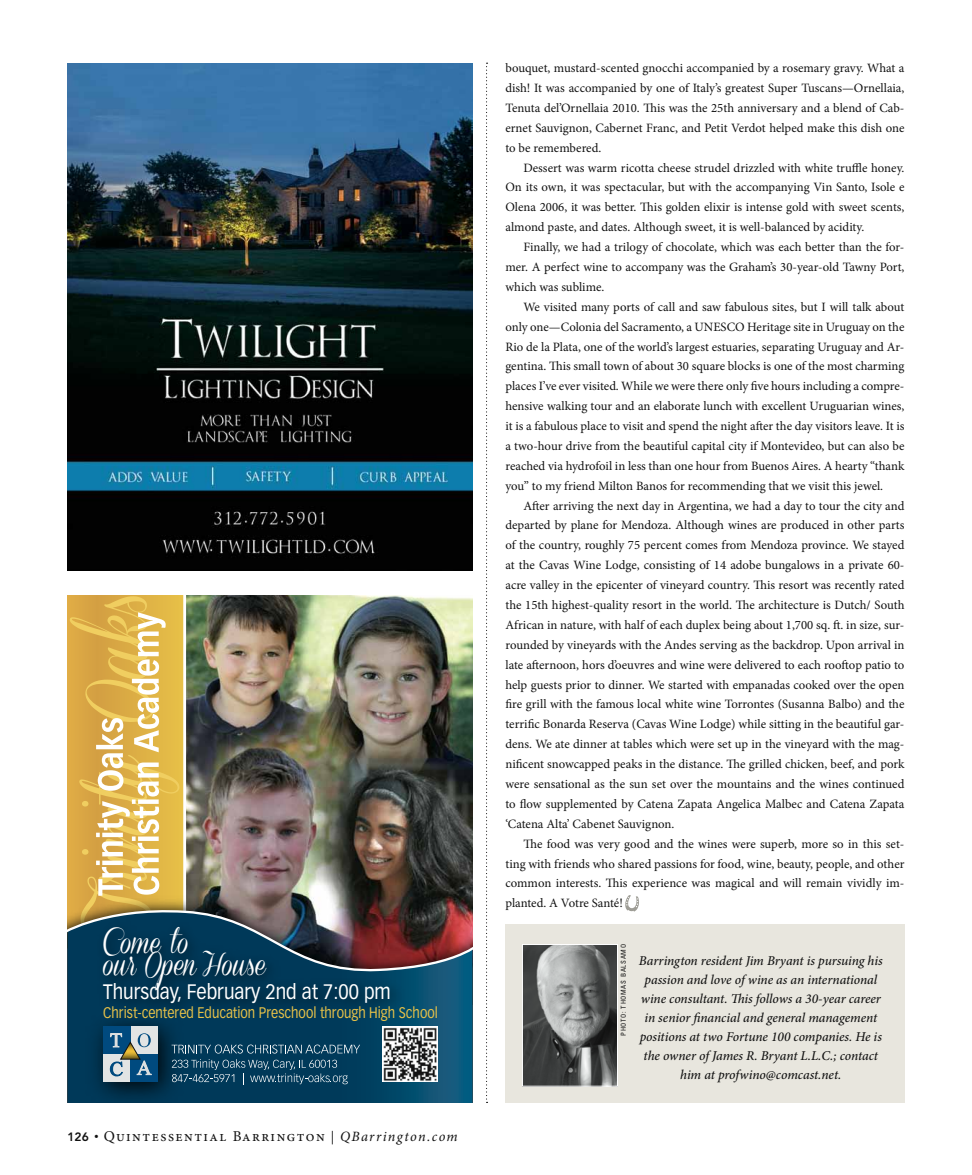
<style>
.page{position:relative;width:972px;height:1175px;background:#fff}
.page>*{position:absolute;margin:0;border:0;box-sizing:border-box;transform-origin:0 0}
.t1{font:28.8px/21.9px "Coneria Script Demo";color:#fff;scale:.89 1}
.t2{font:20.55px "Vectora LH";color:#fff;scale:.89 1}
.t3{font:15.15px "Vectora LH";color:#e8c248;scale:.85 1}
.t4{font:15px "Minion Pro";letter-spacing:.1em;color:#121212}
.t5{font:italic 500 13.5px/19px "Minion Pro";letter-spacing:-.005em;color:#121212;text-align:center}
.t6{font:12.75px/20px "Minion Pro";color:#121212;text-align:justify}
.t7{font:condensed 6.75px "Univers LT Std";letter-spacing:.1em;color:#121212}
.s1{font-family:"Avenir LT Std";font-weight:800;font-size:12px}
.s2{font-size:12px}
.s3{font-size:13.5px}
.s4{font-style:italic;font-size:14.25px}
</style>
<div class="page">
<img style="left:68px;top:63px;width:404px;height:508px">
<img style="left:186px;top:595px;width:286px;height:297px">
<svg style="left:68px;top:595px;width:116px;height:297px;background:#e3bc62"></svg>
<img style="left:68px;top:892px;width:404px;height:14px">
<svg style="left:68px;top:906px;width:404px;height:196px;background:#21495f"></svg>
<img style="left:80px;top:1003px;width:111px;height:99px">
<svg style="left:172px;top:1044px;width:188px;height:9px;background:#37637c"></svg>
<svg style="left:172px;top:1059px;width:176px;height:25px;background:#22536f"></svg>
<div style="left:103px;top:1054px;width:27px;height:27px;background:#e2e4e4"></div>
<div style="left:130px;top:1054px;width:28px;height:27px;background:#004a7f"></div>
<div style="left:130px;top:1026px;width:28px;height:28px;background:#e2e4e4"></div>
<div style="left:103px;top:1026px;width:27px;height:28px;background:#004a7f"></div>
<svg style="left:110px;top:1033px;width:41px;height:43px"></svg>
<img style="left:382px;top:1026px;width:56px;height:55px">
<img style="left:91px;top:913px;width:319px;height:110px">
<div style="left:505px;top:924px;width:399px;height:179px;background:#e8e6de"></div>
<img style="left:524px;top:946px;width:92px;height:138px">
<div style="left:522px;top:944px;width:96px;height:142px;border:1px solid #fff"></div>
<svg style="left:625px;top:895px;width:14px;height:16px"></svg>
<svg style="left:486px;top:63px;width:2px;height:1039px"></svg>
<h1 class="t1" style="left:103px;top:932px;width:184px">Come to<br>our Open House</h1>
<h2 class="t2" style="left:103px;top:979px;width:325px">Thursday, February 2nd at 7:00 pm</h2>
<p class="t3" style="left:103px;top:1003px;width:395px">Christ-centered Education Preschool through High School</p>
<p class="t4" style="left:68px;top:1125px;width:392px"><span class="s1">126</span> <span class="s2">•</span> Quintessential Barrington <span class="s3">|</span> <span class="s4">QBarrington.com</span></p>
<p class="t6" style="left:505px;top:58px;width:401px">bouquet, mustard-scented gnocchi accompanied by a rosemary gravy. What a dish! It was accompanied by one of Italy’s greatest Super Tuscans—Ornellaia, Tenuta del’Ornellaia 2010. This was the 25th anniversary and a blend of Cab&shy;ernet Sauvignon, Cabernet Franc, and Petit Verdot helped make this dish one to be remembered.</p>
<p class="t6" style="left:505px;top:157px;width:401px;text-indent:18px">Dessert was warm ricotta cheese strudel drizzled with white truffle honey.<br>On its own, it was spectacular, but with the accompanying Vin Santo, Isole e Olena 2006, it was better. This golden elixir is intense gold with sweet scents, almond paste, and dates. Although sweet, it is well-balanced by acidity.</p>
<p class="t6" style="left:505px;top:237px;width:401px;text-indent:18px">Finally, we had a trilogy of chocolate, which was each better than the for&shy;mer. A perfect wine to accompany was the Graham’s 30-year-old Tawny Port, which was sublime.</p>
<p class="t6" style="left:505px;top:297px;width:401px;text-indent:18px">We visited many ports of call and saw fabulous sites, but I will talk about only one—Colonia del Sacramento, a UNES CO Heritage site in Uruguay on the Rio de la Plata, one of the world’s largest estuaries, separating Uruguay and Ar&shy;gentina. This small town of about 30 square blocks is one of the most charming places I’ve ever visited. While we were there only five hours including a compre&shy;hensive walking tour and an elaborate lunch with excellent Uruguarian wines, it is a fabulous place to visit and spend the night after the day visitors leave. It is a two-hour drive from the beautiful capital city if Montevideo, but can also be reached via hydrofoil in less than one hour from Buenos Aires. A hearty “thank you” to my friend Milton Banos for recommending that we visit this jewel.</p>
<p class="t6" style="left:505px;top:495px;width:401px;text-indent:18px">After arriving the next day in Argentina, we had a day to tour the city and departed by plane for Mendoza. Although wines are produced in other parts of the country, roughly 75 percent comes from Mendoza province. We stayed at the Cavas Wine Lodge, consisting of 14 adobe bungalows in a private 60- acre valley in the epicenter of vineyard country. This resort was recently rated the 15th highest-quality resort in the world. The architecture is Dutch/ South African in nature, with half of each duplex being about 1,700 sq. ft. in size, sur&shy;rounded by vineyards with the Andes serving as the backdrop. Upon arrival in late afternoon, hors d’oeuvres and wine were delivered to each rooftop patio to help guests prior to dinner. We started with empanadas cooked over the open fire grill with the famous local white wine Torrontes (Susanna Balbo) and the terrific Bonarda Reserva (Cavas Wine Lodge) while sitting in the beautiful gar&shy;dens. We ate dinner at tables which were set up in the vineyard with the mag&shy;nificent snowcapped peaks in the distance. The grilled chicken, beef, and pork were sensational as the sun set over the mountains and the wines continued to flow supplemented by Catena Zapata Angelica Malbec and Catena Zapata ‘Catena Alta’ Cabenet Sauvignon.</p>
<p class="t6" style="left:505px;top:833px;width:401px;text-indent:18px">The food was very good and the wines were superb, more so in this set&shy;ting with friends who shared passions for food, wine, beauty, people, and other common interests. This experience was magical and will remain vividly im&shy;planted. A Votre Santé!</p>
<p class="t7" style="left:619px;top:1035px;width:93px;rotate:-90deg">Photo: Thomas Balsamo</p>
<p class="t5" style="left:639px;top:951px;width:245px">Barrington resident Jim Bryant is pursuing his passion and love of wine as an international wine consultant. This follows a 30-year career in senior financial and general management positions at two Fortune 100 companies. He is the owner of James R. Bryant L.L.C.; contact him at profwino@comcast.net.</p>
</div>
